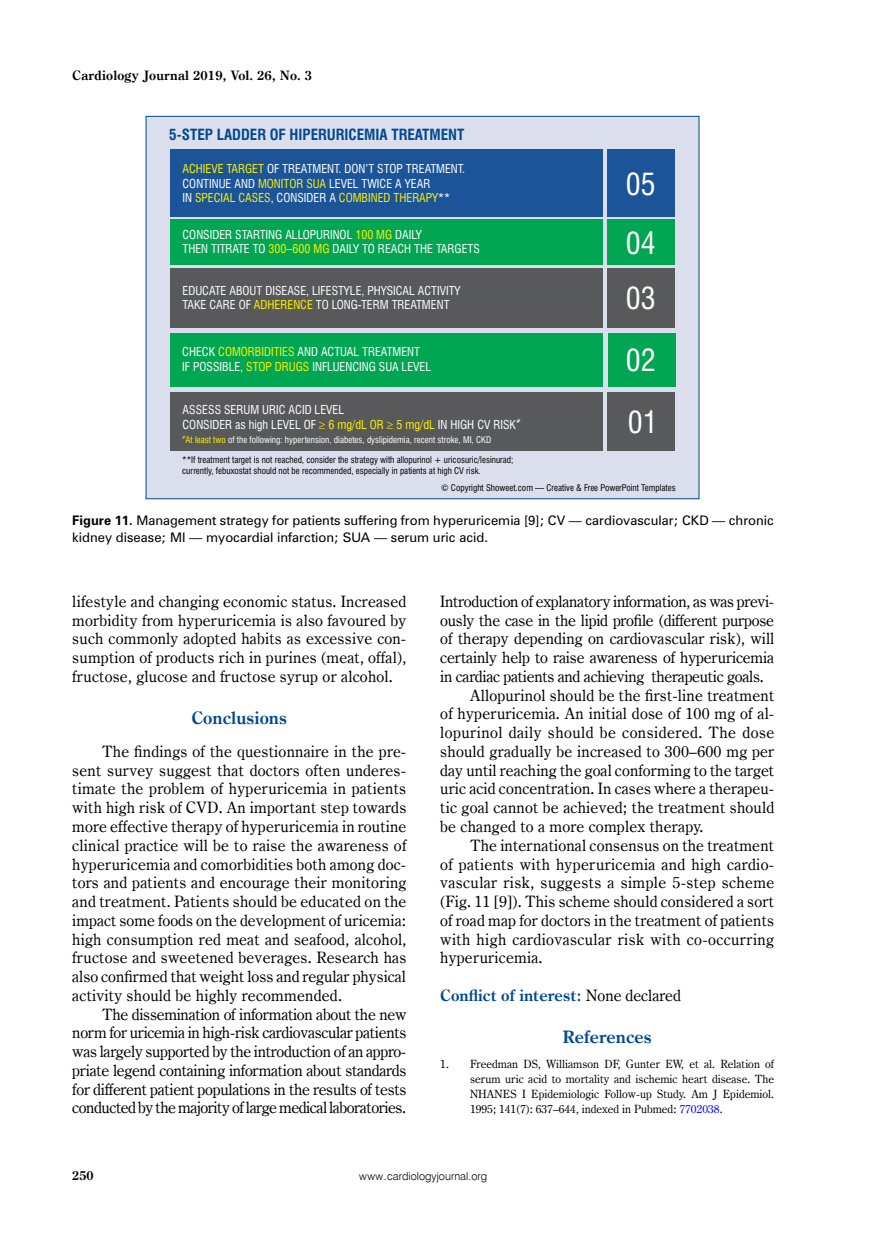
<style>
.page{position:relative;width:872px;height:1234px;background:#fff}
.page>*{position:absolute;margin:0;border:0;box-sizing:border-box;transform-origin:0 0}
.t1{font:30px/61.8px "Swis 721 Cn EU";color:#fff}
._05_-_Śródtytuł_-_1{font:700 17.25px "Century Oldst EU";color:#004990}
._08_-_Tekst{font:15.75px/18.8px "Century Oldst EU";letter-spacing:.015em;color:#000;text-align:justify}
._17_-_Conflict{font:700 15.75px "Century Oldst EU";color:#004990}
.t2{font:700 15px "Swis 721 Cn EU";color:#004990}
.t3{font:700 13.05px "Century Oldst EU";letter-spacing:.015em;color:#000}
.t4{font:700 12.75px "Century Oldst EU";color:#000}
.t5{font:12px/14.4px "Swis 721 Cn EU";color:#fff}
._15_-_Rycina_-_podpi{font:12px/17.2px "Zurich PL";color:#000}
.t6{font:11.4px/15px "Century Oldst EU";color:#000;text-align:justify}
.t7{font:10.95px "Swis 721 Lt EU";color:#000}
.t8{font:9px/10.8px "Swis 721 Cn EU";color:#000}
.t9{font:9px "Swis 721 Cn EU";color:#fff}
.t10{font:6px "Swis 721 Cn EU";color:#fff}
.t11{font:4.5px "Swis 721 Cn EU";color:#fff200}
.s1{color:#fff200}
.s2{font-weight:700}
.s3{font-weight:400;color:#000}
.s4{color:#00f}
</style>
<div class="page">
<div style="left:146px;top:116px;width:553px;height:382px;background:#dbdeed"></div>
<div style="left:170px;top:392px;width:433px;height:58px;background:#58595b"></div>
<div style="left:170px;top:150px;width:433px;height:67px;background:#1b5498"></div>
<div style="left:607px;top:150px;width:67px;height:67px;background:#1b5498"></div>
<div style="left:170px;top:219px;width:433px;height:46px;background:#00a651"></div>
<div style="left:607px;top:219px;width:67px;height:46px;background:#00a651"></div>
<div style="left:608px;top:333px;width:67px;height:53px;background:#00a651"></div>
<div style="left:170px;top:268px;width:433px;height:59px;background:#58595b"></div>
<div style="left:607px;top:268px;width:67px;height:59px;background:#58595b"></div>
<div style="left:607px;top:392px;width:67px;height:59px;background:#58595b"></div>
<div style="left:170px;top:333px;width:433px;height:53px;background:#00a651"></div>
<p class="t3" style="left:72px;top:67px;width:241px">Cardiology Journal 2019, Vol. 26, No. 3</p>
<p class="t2" style="left:169px;top:126px;width:297px">5-STEP LADDER OF HIPERURICEMIA TREATMENT</p>
<p class="t5" style="left:182px;top:161px;width:284px"><span class="s1">ACHIEVE TARGET</span> OF TREATMENT. DON’T STOP TREATMENT.<br>CONTINUE AND <span class="s1">MONITOR SUA</span> LEVEL TWICE A YEAR<br>IN <span class="s1">SPECIAL CASES</span>, CONSIDER A <span class="s1">COMBINED THERAPY</span>**</p>
<p class="t5" style="left:182px;top:227px;width:299px">CONSIDER STARTING ALLOPURINOL <span class="s1">100 MG</span> DAILY<br>THEN TITRATE TO <span class="s1">300–600 MG</span> DAILY TO REACH THE TARGETS</p>
<p class="t5" style="left:182px;top:283px;width:279px">EDUCATE ABOUT DISEASE, LIFESTYLE, PHYSICAL ACTIVITY<br>TAKE CARE OF <span class="s1">ADHERENCE</span> TO LONG-TERM TREATMENT</p>
<p class="t5" style="left:182px;top:344px;width:250px">CHECK <span class="s1">COMORBIDITIES</span> AND ACTUAL TREATMENT<br>IF POSSIBLE, <span class="s1">STOP DRUGS</span> INFLUENCING SUA LEVEL</p>
<p class="t5" style="left:182px;top:402px;width:163px">ASSESS SERUM URIC ACID LEVEL</p>
<p class="t10" style="left:516px;top:417px;width:6px">#</p>
<p class="t5" style="left:182px;top:417px;width:335px">CONSIDER as high LEVEL OF <span class="s1">6 mg/dL OR 5 mg/dL</span> IN HIGH CV RISK</p>
<p class="t8" style="left:182px;top:454px;width:333px">**If treatment target is not reached, consider the strategy with allopurinol + uricosuric/lesinurad; currently, febuxostat should not be recommended, especially in patients at high CV risk.</p>
<p class="t11" style="left:182px;top:434px;width:5px">#</p>
<p class="t9" style="left:186px;top:434px;width:307px"><span class="s1">At least two</span> of the following: hypertension, diabetes, dyslipidemia, recent stroke, MI, CKD</p>
<p class="t1" style="left:626px;top:154px;width:31px;line-height:59.4px">05<br>04</p>
<p class="t1" style="left:626px;top:267px;width:33px;text-align:justify">03<br>02<br>01</p>
<p class="t8" style="left:441px;top:482px;width:236px">© Copyright Showeet.com — Creative &amp; Free PowerPoint Templates</p>
<p class="_15_-_Rycina_-_podpi" style="left:72px;top:511px;width:703px"><span class="s2">Figure 11.</span> Management strategy for patients suffering from hyperuricemia [9]; CV — cardiovascular; CKD — chronic kidney disease; MI — myocardial infarction; SUA — serum uric acid.</p>
<p class="_08_-_Tekst" style="left:72px;top:592px;width:336px">lifestyle and changing economic status. Increased morbidity from hyperuricemia is also favoured by such commonly adopted habits as excessive con&shy;sumption of products rich in purines (meat, offal), fructose, glucose and fructose syrup or alcohol.</p>
<p class="_05_-_Śródtytuł_-_1" style="left:191px;top:706px;width:97px">Conclusions</p>
<p class="_08_-_Tekst" style="left:72px;top:742px;width:335px;text-indent:30px">The findings of the questionnaire in the pre&shy;sent survey suggest that doctors often underes&shy;timate the problem of hyperuricemia in patients with high risk of CVD. An important step towards more effective therapy of hyperuricemia in routine clinical practice will be to raise the awareness of hyperuricemia and comorbidities both among doc&shy;tors and patients and encourage their monitoring and treatment. Patients should be educated on the impact some foods on the development of uricemia: high consumption red meat and seafood, alcohol, fructose and sweetened beverages. Research has also confirmed that weight loss and regular physical activity should be highly recommended.</p>
<p class="_08_-_Tekst" style="left:72px;top:1004px;width:336px;text-indent:30px">The dissemination of information about the new norm for uricemia in high-risk cardiovascular patients was largely supported by the introduction of an appro&shy;priate legend containing information about standards for different patient populations in the results of tests conducted by the majority of large medical laboratories.</p>
<p class="_08_-_Tekst" style="left:440px;top:592px;width:335px">Introduction of explanatory information, as was previ&shy;ously the case in the lipid profile (different purpose of therapy depending on cardiovascular risk), will certainly help to raise awareness of hyperuricemia in cardiac patients and achieving therapeutic goals.</p>
<p class="_08_-_Tekst" style="left:440px;top:685px;width:335px;text-indent:30px">Allopurinol should be the first-line treatment of hyperuricemia. An initial dose of 100 mg of al&shy;lopurinol daily should be considered. The dose should gradually be increased to 300–600 mg per day until reaching the goal conforming to the target uric acid concentration. In cases where a therapeu&shy;tic goal cannot be achieved; the treatment should be changed to a more complex therapy.</p>
<p class="_08_-_Tekst" style="left:440px;top:835px;width:335px;text-indent:30px">The international consensus on the treatment of patients with hyperuricemia and high cardio&shy;vascular risk, suggests a simple 5-step scheme (Fig. 11 [9]). This scheme should considered a sort of road map for doctors in the treatment of patients with high cardiovascular risk with co-occurring hyperuricemia.</p>
<p class="_17_-_Conflict" style="left:440px;top:985px;width:242px">Conflict of interest: <span class="s3">None declared</span></p>
<p class="_05_-_Śródtytuł_-_1" style="left:562px;top:1025px;width:91px">References</p>
<p class="t6" style="left:470px;top:1056px;width:305px;text-indent:-30px">1. Freedman DS, Williamson DF, Gunter EW, et al. Relation of serum uric acid to mortality and ischemic heart disease. The NHANES I Epidemiologic Follow-up Study. Am J Epidemiol.<br>1995; 141(7): 637–644, indexed in Pubmed: <span class="s4">7702038</span>.</p>
<p class="t4" style="left:72px;top:1167px;width:23px">250</p>
<p class="t7" style="left:359px;top:1169px;width:129px">www.cardiologyjournal.org</p>
</div>
